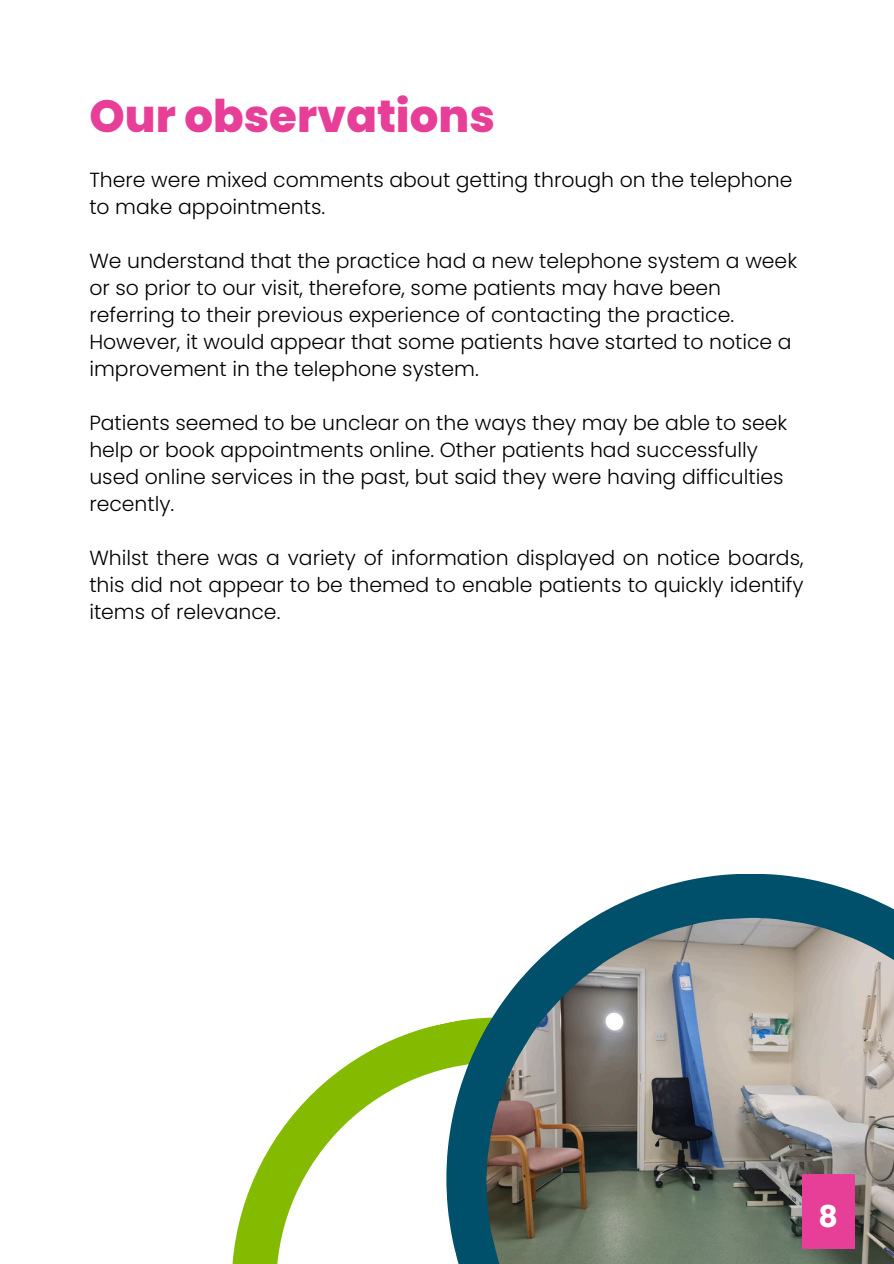
<style>
.page{position:relative;width:894px;height:1264px;background:#fff}
.page>*{position:absolute;margin:0;border:0;box-sizing:border-box;transform-origin:0 0}
.t1{font:800 45px "Poppins";color:#e73e97}
.t2{font:700 30px "Poppins";color:#fff}
.t3{font:300 20.4px/27px "Poppins";color:#000}
</style>
<div class="page">
<svg style="left:232px;top:1023px;width:214px;height:240px"></svg>
<svg style="left:446px;top:874px;width:447px;height:389px"></svg>
<img style="left:486px;top:917px;width:407px;height:346px">
<div style="left:801px;top:1174px;width:53px;height:74px;background:#e73e97"></div>
<p class="t1" style="left:89px;top:85px;width:407px">Our observations</p>
<p class="t3" style="left:89px;top:166px;width:704px">There were mixed comments about getting through on the telephone to make appointments.</p>
<p class="t3" style="left:89px;top:247px;width:709px">We understand that the practice had a new telephone system a week or so prior to our visit, therefore, some patients may have been referring to their previous experience of contacting the practice.<br>However, it would appear that some patients have started to notice a improvement in the telephone system.</p>
<p class="t3" style="left:89px;top:409px;width:699px">Patients seemed to be unclear on the ways they may be able to seek help or book appointments online. Other patients had successfully used online services in the past, but said they were having difficulties recently.</p>
<p class="t3" style="left:89px;top:544px;width:715px;text-align:justify">Whilst there was a variety of information displayed on notice boards, this did not appear to be themed to enable patients to quickly identify items of relevance.</p>
<p class="t2" style="left:818px;top:1195px;width:21px">8</p>
</div>
